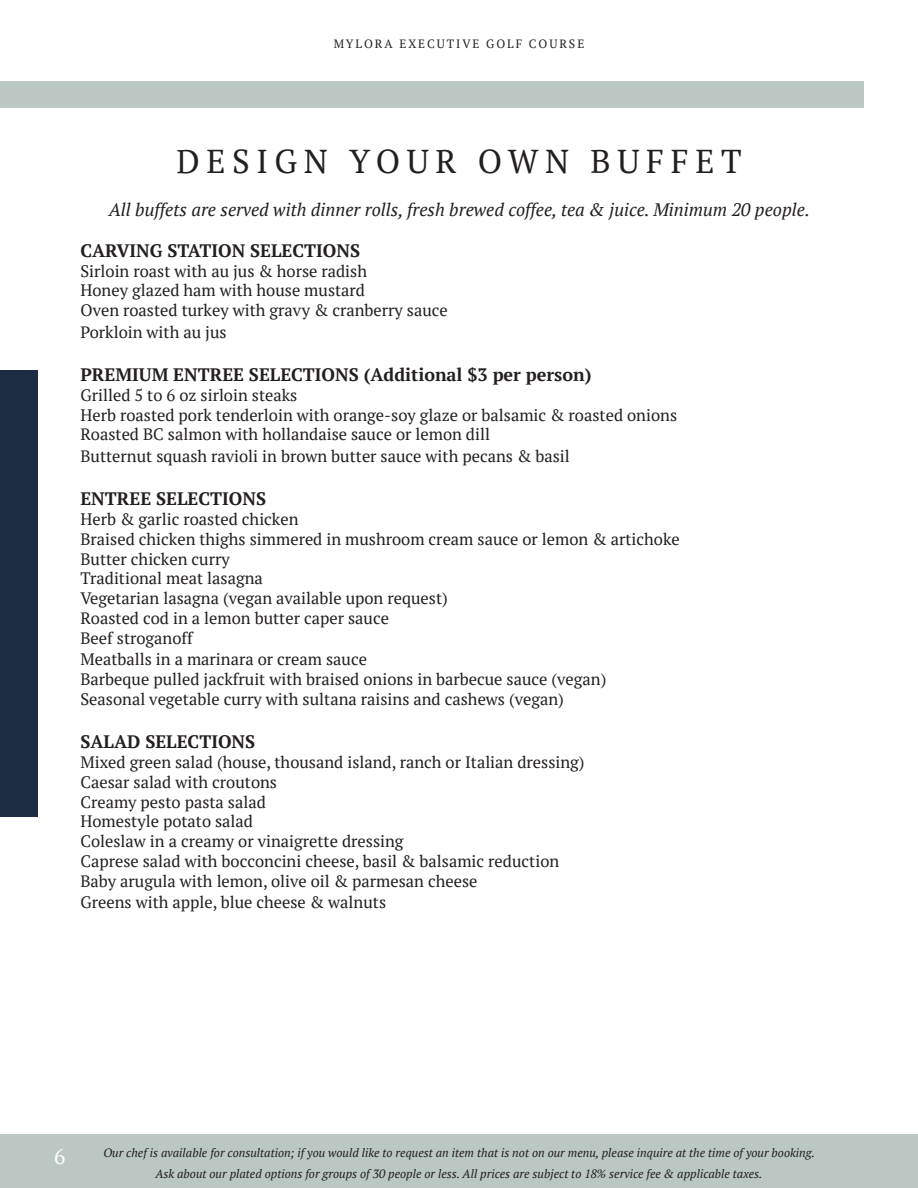
<style>
.page{position:relative;width:918px;height:1188px;background:#fff}
.page>*{position:absolute;margin:0;border:0;box-sizing:border-box;transform-origin:0 0}
.t1{font:33px "PT Serif";letter-spacing:.2em;color:#231f20}
.t2{font:21px "PT Serif";color:#fff}
.t3{font:700 18px "PT Serif";color:#231f20}
.t4{font:italic 18px "PT Serif";color:#231f20}
.t5{font:16.5px/19.8px "PT Serif";color:#231f20}
.t6{font:italic 12px "PT Serif";color:#231f20}
.t7{font:12px "PT Serif";letter-spacing:.16em;color:#231f20}
</style>
<div class="page">
<div style="left:0;top:1134px;width:918px;height:54px;background:#bbc7c2"></div>
<div style="left:0;top:371px;width:37px;height:446px;background:#1f2d44"></div>
<div style="left:0;top:81px;width:864px;height:27px;background:#bbc7c2"></div>
<p class="t7" style="left:334px;top:36px;width:252px">MYLORA EXECUTIVE GOLF COURSE</p>
<p class="t1" style="left:176px;top:140px;width:567px">DESIGN YOUR OWN BUFFET</p>
<p class="t4" style="left:109px;top:198px;width:703px">All buffets are served with dinner rolls, fresh brewed coffee, tea &amp; juice. Minimum 20 people.</p>
<p class="t3" style="left:80px;top:239px;width:281px">CARVING STATION SELECTIONS</p>
<p class="t5" style="left:80px;top:261px;width:288px">Sirloin roast with au jus &amp; horse radish</p>
<p class="t5" style="left:80px;top:281px;width:286px">Honey glazed ham with house mustard</p>
<p class="t5" style="left:80px;top:300px;width:369px">Oven roasted turkey with gravy &amp; cranberry sauce</p>
<p class="t5" style="left:80px;top:322px;width:148px">Porkloin with au jus</p>
<p class="t3" style="left:80px;top:363px;width:513px">PREMIUM ENTREE SELECTIONS (Additional $3 per person)</p>
<p class="t5" style="left:80px;top:385px;width:218px">Grilled 5 to 6 oz sirloin steaks</p>
<p class="t5" style="left:80px;top:405px;width:598px">Herb roasted pork tenderloin with orange-soy glaze or balsamic &amp; roasted onions</p>
<p class="t5" style="left:80px;top:425px;width:411px">Roasted BC salmon with hollandaise sauce or lemon dill</p>
<p class="t5" style="left:80px;top:446px;width:491px">Butternut squash ravioli in brown butter sauce with pecans &amp; basil</p>
<p class="t3" style="left:80px;top:487px;width:187px">ENTREE SELECTIONS</p>
<p class="t5" style="left:80px;top:509px;width:220px">Herb &amp; garlic roasted chicken</p>
<p class="t5" style="left:80px;top:529px;width:601px">Braised chicken thighs simmered in mushroom cream sauce or lemon &amp; artichoke</p>
<p class="t5" style="left:80px;top:549px;width:151px">Butter chicken curry</p>
<p class="t5" style="left:80px;top:569px;width:369px">Traditional meat lasagna<br>Vegetarian lasagna (vegan available upon request)</p>
<p class="t5" style="left:80px;top:608px;width:310px">Roasted cod in a lemon butter caper sauce</p>
<p class="t5" style="left:80px;top:628px;width:114px">Beef stroganoff</p>
<p class="t5" style="left:80px;top:650px;width:288px">Meatballs in a marinara or cream sauce</p>
<p class="t5" style="left:80px;top:669px;width:527px">Barbeque pulled jackfruit with braised onions in barbecue sauce (vegan)</p>
<p class="t5" style="left:80px;top:689px;width:485px">Seasonal vegetable curry with sultana raisins and cashews (vegan)</p>
<p class="t3" style="left:80px;top:730px;width:176px">SALAD SELECTIONS</p>
<p class="t5" style="left:80px;top:752px;width:506px">Mixed green salad (house, thousand island, ranch or Italian dressing)</p>
<p class="t5" style="left:80px;top:772px;width:198px">Caesar salad with croutons</p>
<p class="t5" style="left:80px;top:792px;width:187px">Creamy pesto pasta salad</p>
<p class="t5" style="left:80px;top:812px;width:174px">Homestyle potato salad</p>
<p class="t5" style="left:80px;top:831px;width:325px">Coleslaw in a creamy or vinaigrette dressing</p>
<p class="t5" style="left:80px;top:851px;width:480px">Caprese salad with bocconcini cheese, basil &amp; balsamic reduction</p>
<p class="t5" style="left:80px;top:871px;width:399px">Baby arugula with lemon, olive oil &amp; parmesan cheese</p>
<p class="t5" style="left:80px;top:893px;width:307px">Greens with apple, blue cheese &amp; walnuts</p>
<p class="t2" style="left:54px;top:1143px;width:13px">6</p>
<p class="t6" style="left:103px;top:1145px;width:713px">Our chef is available for consultation; if you would like to request an item that is not on our menu, please inquire at the time of your booking.</p>
<p class="t6" style="left:155px;top:1166px;width:609px">Ask about our plated options for groups of 30 people or less. All prices are subject to 18% service fee &amp; applicable taxes.</p>
</div>
